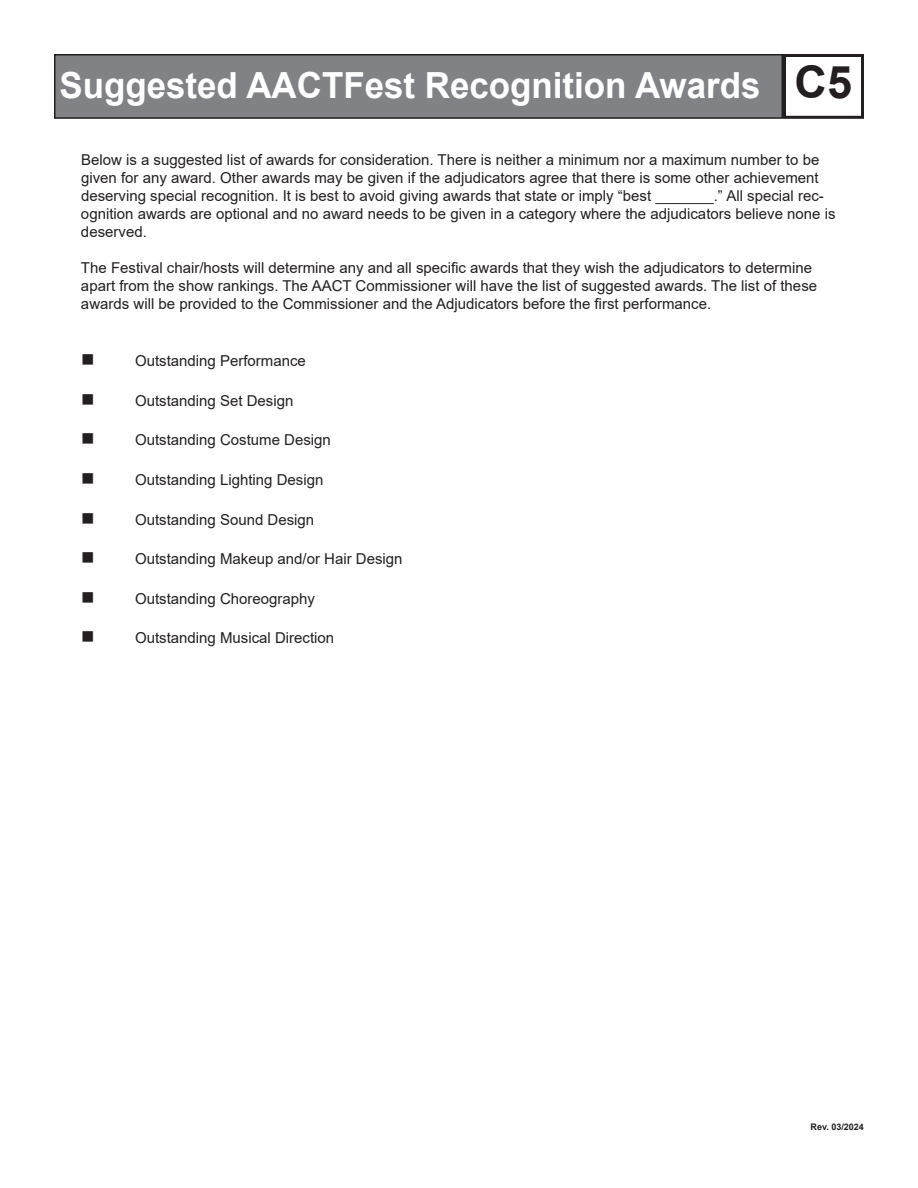
<style>
.page{position:relative;width:918px;height:1188px;background:#fff}
.page>*{position:absolute;margin:0;border:0;box-sizing:border-box;transform-origin:0 0}
.t1{font:700 45px "Arial";color:#231f20}
.Form_Head_1{font:700 36px "Arial";color:#fff}
.t2{font:15px/18px "Arial";color:#231f20}
.t3{font:700 9px "Arial";color:#231f20}
</style>
<div class="page">
<div style="left:55px;top:55px;width:727px;height:63px;background:#808285"></div>
<div style="left:54px;top:54px;width:729px;height:65px;border:2px solid #231f20"></div>
<div style="left:783px;top:54px;width:81px;height:65px;border:3px solid #231f20"></div>
<p class="Form_Head_1" style="left:59px;top:60px;width:703px">Suggested AACTFest Recognition Awards</p>
<p class="t1" style="left:795px;top:51px;width:59px">C5</p>
<p class="t2" style="left:81px;top:150px;width:756px">Below is a suggested list of awards for consideration. There is neither a minimum nor a maximum number to be given for any award. Other awards may be given if the adjudicators agree that there is some other achievement deserving special recognition. It is best to avoid giving awards that state or imply “best _______.” All special rec&shy;ognition awards are optional and no award needs to be given in a category where the adjudicators believe none is deserved.</p>
<p class="t2" style="left:81px;top:258px;width:738px">The Festival chair/hosts will determine any and all specific awards that they wish the adjudicators to determine apart from the show rankings. The AACT Commissioner will have the list of suggested awards. The list of these awards will be provided to the Commissioner and the Adjudicators before the first performance.</p>
<p class="t2" style="left:81px;top:352px;width:226px">■ Outstanding Performance</p>
<p class="t2" style="left:81px;top:391px;width:214px">■ Outstanding Set Design</p>
<p class="t2" style="left:81px;top:431px;width:251px">■ Outstanding Costume Design</p>
<p class="t2" style="left:81px;top:471px;width:244px">■ Outstanding Lighting Design</p>
<p class="t2" style="left:81px;top:510px;width:235px">■ Outstanding Sound Design</p>
<p class="t2" style="left:81px;top:550px;width:323px">■ Outstanding Makeup and/or Hair Design</p>
<p class="t2" style="left:81px;top:589px;width:236px">■ Outstanding Choreography</p>
<p class="t2" style="left:81px;top:629px;width:255px">■ Outstanding Musical Direction</p>
<p class="t3" style="left:811px;top:1120px;width:55px">Rev. 03/2024</p>
</div>
